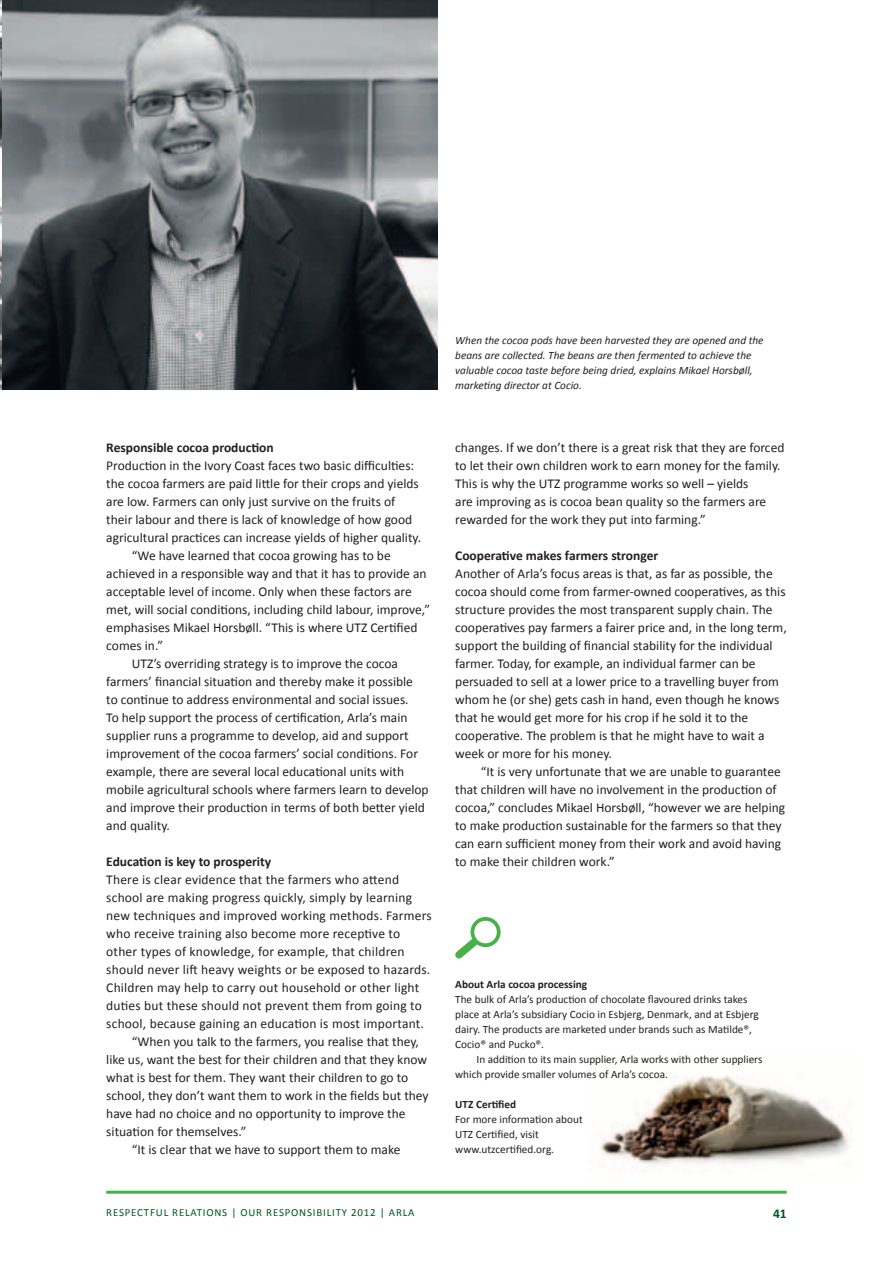
<style>
.page{position:relative;width:893px;height:1263px;background:#fff}
.page>*{position:absolute;margin:0;border:0;box-sizing:border-box;transform-origin:0 0}
.t1{font:13.5px/18px "Calibri";color:#231f20}
.t2{font:700 13.5px "Calibri";color:#231f20}
.t3{font:700 13.5px "Calibri";color:#005726}
.t4{font:11.25px/15px "Calibri";color:#231f20}
.t5{font:italic 11.25px/15px "Calibri";color:#231f20}
.t6{font:700 11.25px "Calibri";color:#231f20}
.t7{font:10.8px "Calibri";letter-spacing:.075em;color:#005726}
</style>
<div class="page">
<hr style="left:106px;top:1191px;width:681px;height:3px;background:#45b146">
<img style="left:600px;top:1075px;width:252px;height:97px">
<img style="left:0;top:0;width:438px;height:389px">
<svg style="left:455px;top:917px;width:46px;height:42px"></svg>
<p class="t2" style="left:106px;top:439px;width:169px">Responsible cocoa production</p>
<p class="t1" style="left:106px;top:456px;width:309px">Production in the Ivory Coast faces two basic difficulties:</p>
<p class="t1" style="left:106px;top:474px;width:314px">the cocoa farmers are paid little for their crops and yields</p>
<p class="t1" style="left:106px;top:492px;width:291px">are low. Farmers can only just survive on the fruits of</p>
<p class="t1" style="left:106px;top:510px;width:307px">their labour and there is lack of knowledge of how good</p>
<p class="t1" style="left:106px;top:528px;width:316px">agricultural practices can increase yields of higher quality.</p>
<p class="t1" style="left:132px;top:546px;width:260px">“We have learned that cocoa growing has to be</p>
<p class="t1" style="left:106px;top:564px;width:322px">achieved in a responsible way and that it has to provide an</p>
<p class="t1" style="left:106px;top:582px;width:307px">acceptable level of income. Only when these factors are</p>
<p class="t1" style="left:106px;top:600px;width:325px">met, will social conditions, including child labour, improve,”</p>
<p class="t1" style="left:106px;top:618px;width:313px">emphasises Mikael Horsbøll. “This is where UTZ Certified</p>
<p class="t1" style="left:106px;top:636px;width:58px">comes in.”</p>
<p class="t1" style="left:132px;top:654px;width:268px">UTZ’s overriding strategy is to improve the cocoa</p>
<p class="t1" style="left:106px;top:672px;width:308px">farmers’ financial situation and thereby make it possible</p>
<p class="t1" style="left:106px;top:690px;width:304px">to continue to address environmental and social issues.</p>
<p class="t1" style="left:106px;top:708px;width:303px">To help support the process of certification, Arla’s main</p>
<p class="t1" style="left:106px;top:726px;width:304px">supplier runs a programme to develop, aid and support</p>
<p class="t1" style="left:106px;top:744px;width:313px">improvement of the cocoa farmers’ social conditions. For</p>
<p class="t1" style="left:106px;top:762px;width:299px">example, there are several local educational units with</p>
<p class="t1" style="left:106px;top:780px;width:324px">mobile agricultural schools where farmers learn to develop</p>
<p class="t1" style="left:106px;top:798px;width:320px">and improve their production in terms of both better yield</p>
<p class="t1" style="left:106px;top:816px;width:65px">and quality.</p>
<p class="t2" style="left:106px;top:853px;width:167px">Education is key to prosperity</p>
<p class="t1" style="left:106px;top:870px;width:294px">There is clear evidence that the farmers who attend</p>
<p class="t1" style="left:106px;top:888px;width:307px">school are making progress quickly, simply by learning</p>
<p class="t1" style="left:106px;top:906px;width:327px">new techniques and improved working methods. Farmers</p>
<p class="t1" style="left:106px;top:924px;width:296px">who receive training also become more receptive to</p>
<p class="t1" style="left:106px;top:942px;width:300px">other types of knowledge, for example, that children</p>
<p class="t1" style="left:106px;top:960px;width:325px">should never lift heavy weights or be exposed to hazards.</p>
<p class="t1" style="left:106px;top:978px;width:314px">Children may help to carry out household or other light</p>
<p class="t1" style="left:106px;top:996px;width:317px">duties but these should not prevent them from going to</p>
<p class="t1" style="left:106px;top:1014px;width:319px">school, because gaining an education is most important.</p>
<p class="t1" style="left:132px;top:1032px;width:289px">“When you talk to the farmers, you realise that they,</p>
<p class="t1" style="left:106px;top:1050px;width:322px">like us, want the best for their children and that they know</p>
<p class="t1" style="left:106px;top:1068px;width:304px">what is best for them. They want their children to go to</p>
<p class="t1" style="left:106px;top:1086px;width:324px">school, they don’t want them to work in the fields but they</p>
<p class="t1" style="left:106px;top:1104px;width:301px">have had no choice and no opportunity to improve the</p>
<p class="t1" style="left:106px;top:1122px;width:142px">situation for themselves.”</p>
<p class="t1" style="left:132px;top:1140px;width:270px">“It is clear that we have to support them to make</p>
<p class="t5" style="left:455px;top:332px;width:310px">When the cocoa pods have been harvested they are opened and the beans are collected. The beans are then fermented to achieve the valuable cocoa taste before being dried, explains Mikael Horsbøll, marketing director at Cocio.</p>
<p class="t1" style="left:455px;top:438px;width:331px">changes. If we don’t there is a great risk that they are forced to let their own children work to earn money for the family.<br>This is why the UTZ programme works so well – yields<br>are improving as is cocoa bean quality so the farmers are rewarded for the work they put into farming.”</p>
<p class="t2" style="left:455px;top:547px;width:204px">Cooperative makes farmers stronger</p>
<p class="t1" style="left:455px;top:564px;width:333px">Another of Arla’s focus areas is that, as far as possible, the cocoa should come from farmer-owned cooperatives, as this structure provides the most transparent supply chain. The cooperatives pay farmers a fairer price and, in the long term, support the building of financial stability for the individual farmer. Today, for example, an individual farmer can be persuaded to sell at a lower price to a travelling buyer from whom he (or she) gets cash in hand, even though he knows that he would get more for his crop if he sold it to the cooperative. The problem is that he might have to wait a week or more for his money.</p>
<p class="t1" style="left:455px;top:762px;width:331px;text-indent:26px">“It is very unfortunate that we are unable to guarantee that children will have no involvement in the production of cocoa,” concludes Mikael Horsbøll, “however we are helping to make production sustainable for the farmers so that they can earn sufficient money from their work and avoid having to make their children work.”</p>
<p class="t6" style="left:455px;top:977px;width:133px">About Arla cocoa processing</p>
<p class="t4" style="left:455px;top:991px;width:305px">The bulk of Arla’s production of chocolate flavoured drinks takes place at Arla’s subsidiary Cocio in Esbjerg, Denmark, and at Esbjerg dairy. The products are marketed under brands such as Matilde®, Cocio® and Pucko®.</p>
<p class="t4" style="left:455px;top:1051px;width:309px;text-indent:21px">In addition to its main supplier, Arla works with other suppliers which provide smaller volumes of Arla’s cocoa.</p>
<p class="t6" style="left:455px;top:1097px;width:62px">UTZ Certified</p>
<p class="t4" style="left:455px;top:1111px;width:129px">For more information about<br>UTZ Certified, visit www.utzcertified.org.</p>
<p class="t7" style="left:106px;top:1206px;width:310px">RESPECTFUL RELATIONS | OUR RESPONSIBILITY 2012 | ARLA</p>
<p class="t3" style="left:773px;top:1205px;width:15px">41</p>
</div>
